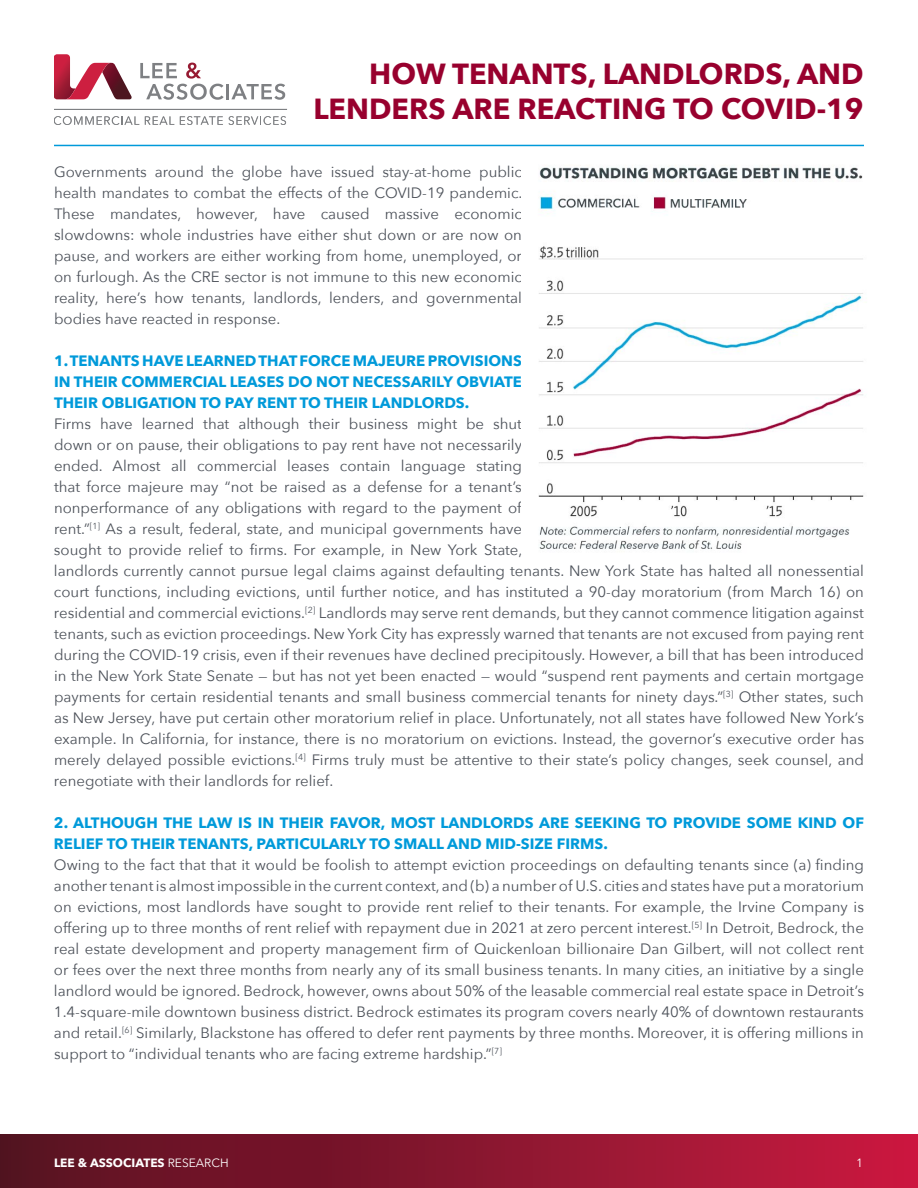
<style>
.page{position:relative;width:918px;height:1188px;background:#fff}
.page>*{position:absolute;margin:0;border:0;box-sizing:border-box;transform-origin:0 0}
.t1{font:700 29.1px/34.8px "Avenir Next";color:#98002e;text-align:right}
.t2{font:15px/21px "Avenir Next";color:#4d525a;text-align:justify}
.t3{font:700 15px/21px "Avenir Next";color:#009ada;text-align:justify}
.t4{font:700 12px "Avenir Next";color:#fff}
.t5{font:12px "Avenir Next";color:#fff}
.s1{font-weight:400}
</style>
<div class="page">
<div style="left:0;top:1134px;width:918px;height:54px;background:linear-gradient(to right,#511220,#c6193f)"></div>
<svg style="left:140px;top:63px;width:84px;height:37px"></svg>
<hr style="left:226px;top:84px;width:3px;height:15px;background:#7e8083">
<svg style="left:231px;top:84px;width:54px;height:16px"></svg>
<svg style="left:54px;top:54px;width:78px;height:45px"></svg>
<hr style="left:54px;top:109px;width:233px;height:1px;background:#7e8083">
<svg style="left:54px;top:116px;width:85px;height:9px"></svg>
<svg style="left:145px;top:116px;width:29px;height:9px"></svg>
<svg style="left:180px;top:116px;width:106px;height:9px"></svg>
<hr style="left:54px;top:145px;width:810px;height:1px;background:#009ada">
<img style="left:538px;top:165px;width:326px;height:384px">
<h1 class="t1" style="left:313px;top:56px;width:552px">HOW TENANTS, LANDLORDS, AND<br>LENDERS ARE REACTING TO COVID-19</h1>
<p class="t2" style="left:54px;top:161px;width:470px">Governments around the globe have issued stay-at-home public health mandates to combat the effects of the COVID-19 pandemic.<br>These mandates, however, have caused massive economic slowdowns: whole industries have either shut down or are now on pause, and workers are either working from home, unemployed, or on furlough. As the CRE sector is not immune to this new economic reality, here’s how tenants, landlords, lenders, and governmental bodies have reacted in response.</p>
<p class="t3" style="left:54px;top:350px;width:470px">1. TENANTS HAVE LEARNED THAT FORCE MAJEURE PROVISIONS IN THEIR COMMERCIAL LEASES DO NOT NECESSARILY OBVIATE THEIR OBLIGATION TO PAY RENT TO THEIR LANDLORDS.</p>
<p class="t2" style="left:54px;top:413px;width:812px;text-align:left">Firms have learned that although their business might be shut<br>down or on pause, their obligations to pay rent have not necessarily<br>ended. Almost all commercial leases contain language stating<br>that force majeure may “not be raised as a defense for a tenant’s<br>nonperformance of any obligations with regard to the payment of<br>rent.”<sup>[1]</sup> As a result, federal, state, and municipal governments have<br>sought to provide relief to firms. For example, in New York State,<br>landlords currently cannot pursue legal claims against defaulting tenants. New York State has halted all nonessential court functions, including evictions, until further notice, and has instituted a 90-day moratorium (from March 16) on residential and commercial evictions.<sup>[2]</sup> Landlords may serve rent demands, but they cannot commence litigation against tenants, such as eviction proceedings. New York City has expressly warned that tenants are not excused from paying rent during the COVID-19 crisis, even if their revenues have declined precipitously. However, a bill that has been introduced in the New York State Senate — but has not yet been enacted — would “suspend rent payments and certain mortgage payments for certain residential tenants and small business commercial tenants for ninety days.”<sup>[3]</sup> Other states, such as New Jersey, have put certain other moratorium relief in place. Unfortunately, not all states have followed New York’s example. In California, for instance, there is no moratorium on evictions. Instead, the governor’s executive order has merely delayed possible evictions.<sup>[4]</sup> Firms truly must be attentive to their state’s policy changes, seek counsel, and renegotiate with their landlords for relief.</p>
<p class="t3" style="left:54px;top:812px;width:811px">2. ALTHOUGH THE LAW IS IN THEIR FAVOR, MOST LANDLORDS ARE SEEKING TO PROVIDE SOME KIND OF<br>RELIEF TO THEIR TENANTS, PARTICULARLY TO SMALL AND MID-SIZE FIRMS.</p>
<p class="t2" style="left:54px;top:854px;width:812px">Owing to the fact that that it would be foolish to attempt eviction proceedings on defaulting tenants since (a) finding another tenant is almost impossible in the current context, and (b) a number of U.S. cities and states have put a moratorium on evictions, most landlords have sought to provide rent relief to their tenants. For example, the Irvine Company is offering up to three months of rent relief with repayment due in 2021 at zero percent interest.<sup>[5]</sup> In Detroit, Bedrock, the real estate development and property management firm of Quickenloan billionaire Dan Gilbert, will not collect rent or fees over the next three months from nearly any of its small business tenants. In many cities, an initiative by a single landlord would be ignored. Bedrock, however, owns about 50% of the leasable commercial real estate space in Detroit’s 1.4-square-mile downtown business district. Bedrock estimates its program covers nearly 40% of downtown restaurants and retail.<sup>[6]</sup> Similarly, Blackstone has offered to defer rent payments by three months. Moreover, it is offering millions in support to “individual tenants who are facing extreme hardship.”<sup>[7]</sup></p>
<p class="t4" style="left:54px;top:1153px;width:176px">LEE &amp; ASSOCIATES <span class="s1">RESEARCH</span></p>
<p class="t5" style="left:856px;top:1153px;width:8px">1</p>
</div>
